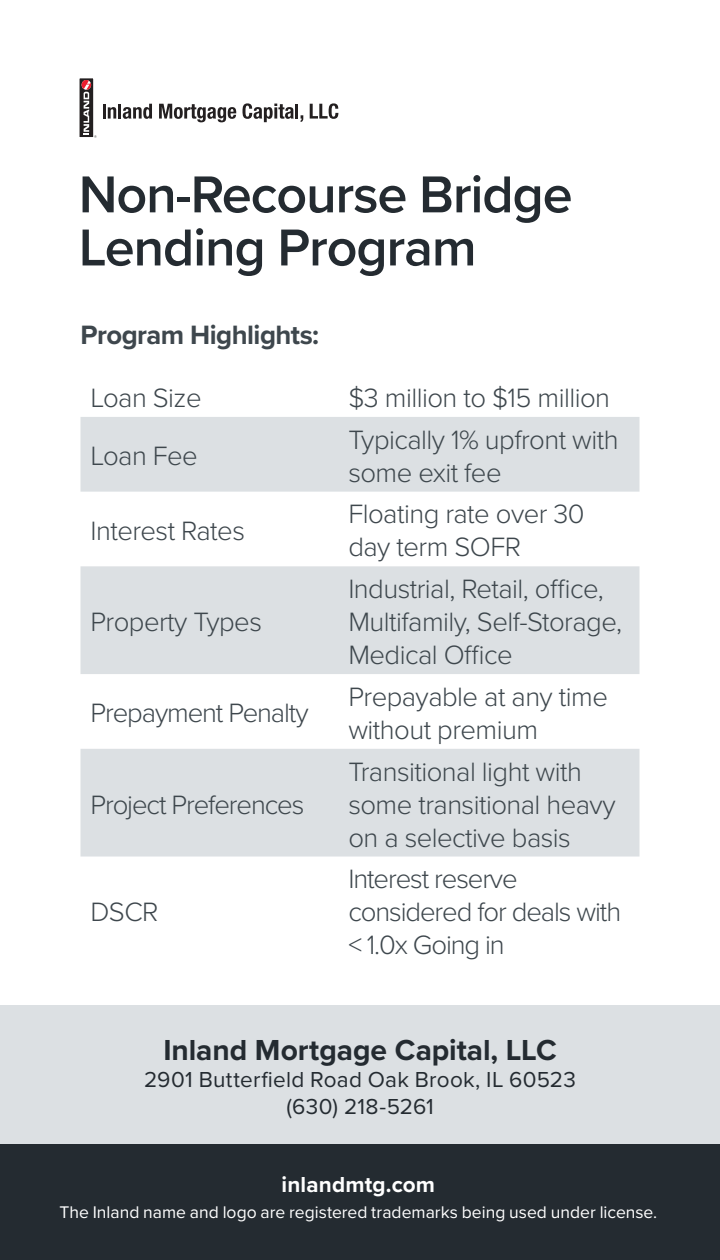
<style>
.page{position:relative;width:720px;height:1260px;background:#fff}
.page>*{position:absolute;margin:0;border:0;box-sizing:border-box;transform-origin:0 0}
.t1{font:600 53.75px/53px "Proxima Nova";letter-spacing:-.02em;color:#242b31}
.t2{font:700 30px "Proxima Nova";color:#242b31}
.t3{font:300 27.5px/33px "Proxima Nova";letter-spacing:-.02em;color:#3e474d}
.t4{font:300 27.5px/33px "Proxima Nova";letter-spacing:-.04em;color:#3e474d}
.t5{font:700 27.5px "Proxima Nova";letter-spacing:-.02em;color:#3e474d}
.t6{font:22.5px "Proxima Nova";letter-spacing:.015em;color:#242b31}
.t7{font:700 22.5px "Proxima Nova";letter-spacing:.005em;color:#fff}
.t8{font:17.5px "Proxima Nova";color:#fff}
</style>
<div class="page">
<hr style="left:103px;top:104px;width:3px;height:15px;background:#231f20">
<svg style="left:108px;top:107px;width:8px;height:12px"></svg>
<hr style="left:118px;top:104px;width:3px;height:15px;background:#231f20">
<svg style="left:123px;top:104px;width:29px;height:15px"></svg>
<svg style="left:159px;top:104px;width:77px;height:18px"></svg>
<svg style="left:243px;top:103px;width:60px;height:19px"></svg>
<svg style="left:310px;top:103px;width:28px;height:16px"></svg>
<div style="left:79px;top:78px;width:15px;height:60px;background:#231f20"></div>
<svg style="left:82px;top:80px;width:15px;height:58px"></svg>
<div style="left:0;top:1005px;width:720px;height:140px;background:#dce0e3"></div>
<svg style="left:80px;top:417px;width:560px;height:440px;fill:#dce0e3"></svg>
<div style="left:80px;top:566px;width:560px;height:108px;background:#dce0e3"></div>
<div style="left:0;top:1145px;width:720px;height:115px;background:#242b31"></div>
<p class="t1" style="left:79px;top:166px;width:495px">Non-Recourse Bridge<br>Lending Program</p>
<p class="t5" style="left:80px;top:314px;width:240px">Program Highlights:</p>
<p class="t3" style="left:90px;top:380px;width:113px">Loan Size</p>
<p class="t3" style="left:348px;top:380px;width:263px">$3 million to $15 million</p>
<p class="t3" style="left:90px;top:438px;width:109px">Loan Fee</p>
<p class="t3" style="left:348px;top:421px;width:272px">Typically 1% upfront with some exit fee</p>
<p class="t3" style="left:90px;top:513px;width:156px">Interest Rates</p>
<p class="t3" style="left:90px;top:604px;width:173px">Property Types</p>
<p class="t4" style="left:90px;top:695px;width:220px">Prepayment Penalty</p>
<p class="t4" style="left:90px;top:786px;width:215px">Project Preferences</p>
<p class="t3" style="left:90px;top:894px;width:70px">DSCR</p>
<p class="t3" style="left:348px;top:496px;width:238px">Floating rate over 30 day term SOFR</p>
<p class="t3" style="left:348px;top:571px;width:275px">Industrial, Retail, office,<br>Multifamily, Self-Storage,<br>Medical Office</p>
<p class="t3" style="left:348px;top:679px;width:261px">Prepayable at any time without premium</p>
<p class="t3" style="left:348px;top:753px;width:269px">Transitional light with some transitional heavy on a selective basis</p>
<p class="t4" style="left:348px;top:861px;width:274px">Interest reserve considered for deals with &lt; 1.0x Going in</p>
<p class="t2" style="left:163px;top:1028px;width:395px">Inland Mortgage Capital, LLC</p>
<p class="t6" style="left:144px;top:1063px;width:433px">2901 Butterfield Road Oak Brook, IL 60523</p>
<p class="t6" style="left:286px;top:1090px;width:149px">(630) 218-5261</p>
<p class="t7" style="left:282px;top:1167px;width:155px">inlandmtg.com</p>
<p class="t8" style="left:59px;top:1199px;width:599px">The Inland name and logo are registered trademarks being used under license.</p>
</div>
